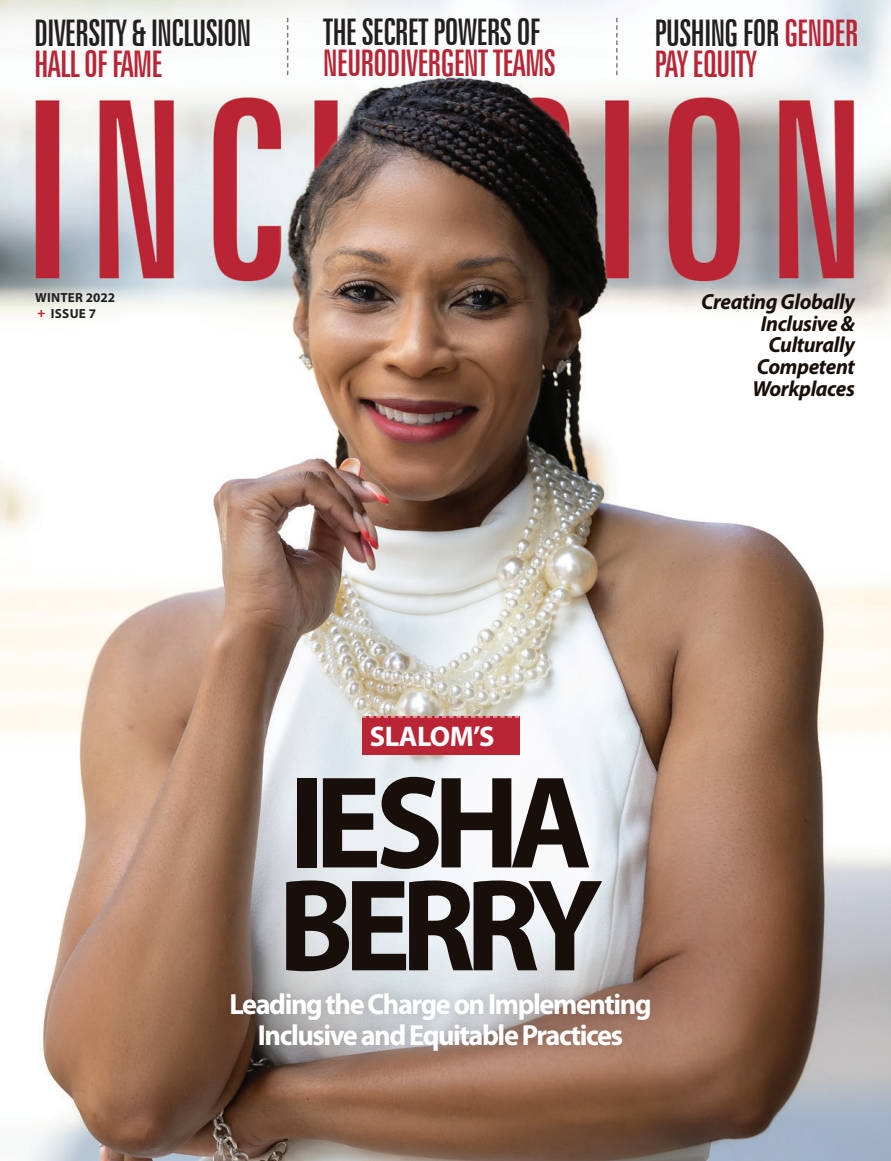
<style>
.page{position:relative;width:891px;height:1161px;background:#fff}
.page>*{position:absolute;margin:0;border:0;box-sizing:border-box;transform-origin:0 0}
.t1{font:700 132.3px "Myriad Pro";letter-spacing:-.08em;color:#190f0a;scale:.95 1}
.t2{font:extra-condensed 36.75px/30.9px "Zurich BT";letter-spacing:-.03em;color:#231f20}
.t3{font:extra-condensed 36.75px/30.9px "Zurich BT";letter-spacing:-.03em;color:#ba2535}
.t4{font:700 29.1px "Myriad Pro";letter-spacing:-.05em;color:#fff}
.t5{font:700 28.5px "Myriad Pro";letter-spacing:-.02em;color:#fff}
.t6{font:italic 700 21.9px "Myriad Pro";letter-spacing:-.02em;color:#190f0a}
.t7{font:700 13.2px "Myriad Pro";letter-spacing:.02em;color:#231f20}
.s1{color:#ba2535}
.s2{font-weight:900;color:#ba2535}
.s3{color:#231f20}
</style>
<div class="page">
<img style="left:0;top:0;width:891px;height:1161px">
<div style="left:215px;top:978px;width:451px;height:88px;background:#231f20;opacity:.27"></div>
<div style="left:362px;top:716px;width:157px;height:39px;background:#ba2535"></div>
<svg style="left:362px;top:716px;width:157px;height:2px"></svg>
<svg style="left:287px;top:18px;width:1px;height:57px"></svg>
<svg style="left:616px;top:18px;width:2px;height:57px"></svg>
<p class="t2" style="left:34px;top:18px;width:219px">DIVERSITY &amp; INCLUSION<br><span class="s1">HALL OF FAME</span></p>
<p class="t2" style="left:323px;top:17px;width:219px">THE SECRET POWERS OF</p>
<p class="t3" style="left:323px;top:48px;width:235px">NEURODIVERGENT TEAMS</p>
<p class="t7" style="left:35px;top:289px;width:82px">WINTER 2022</p>
<p class="t7" style="left:37px;top:305px;width:60px"><span class="s2">+</span> ISSUE 7</p>
<p class="t3" style="left:655px;top:18px;width:206px"><span class="s3">PUSHING FOR</span> GENDER<br>PAY EQUITY</p>
<p class="t6" style="left:701px;top:287px;width:155px">Creating Globally</p>
<p class="t6" style="left:761px;top:309px;width:95px">Inclusive &amp;</p>
<p class="t6" style="left:768px;top:331px;width:88px">Culturally</p>
<p class="t6" style="left:757px;top:353px;width:100px">Competent</p>
<p class="t6" style="left:752px;top:375px;width:104px">Workplaces</p>
<p class="t5" style="left:370px;top:718px;width:126px">SLALOM’S</p>
<p class="t1" style="left:289px;top:737px;width:321px">IESHA</p>
<p class="t1" style="left:278px;top:839px;width:344px">BERRY</p>
<p class="t4" style="left:229px;top:985px;width:424px">Leading the Charge on Implementing</p>
<p class="t4" style="left:258px;top:1016px;width:367px">Inclusive and Equitable Practices</p>
</div>
